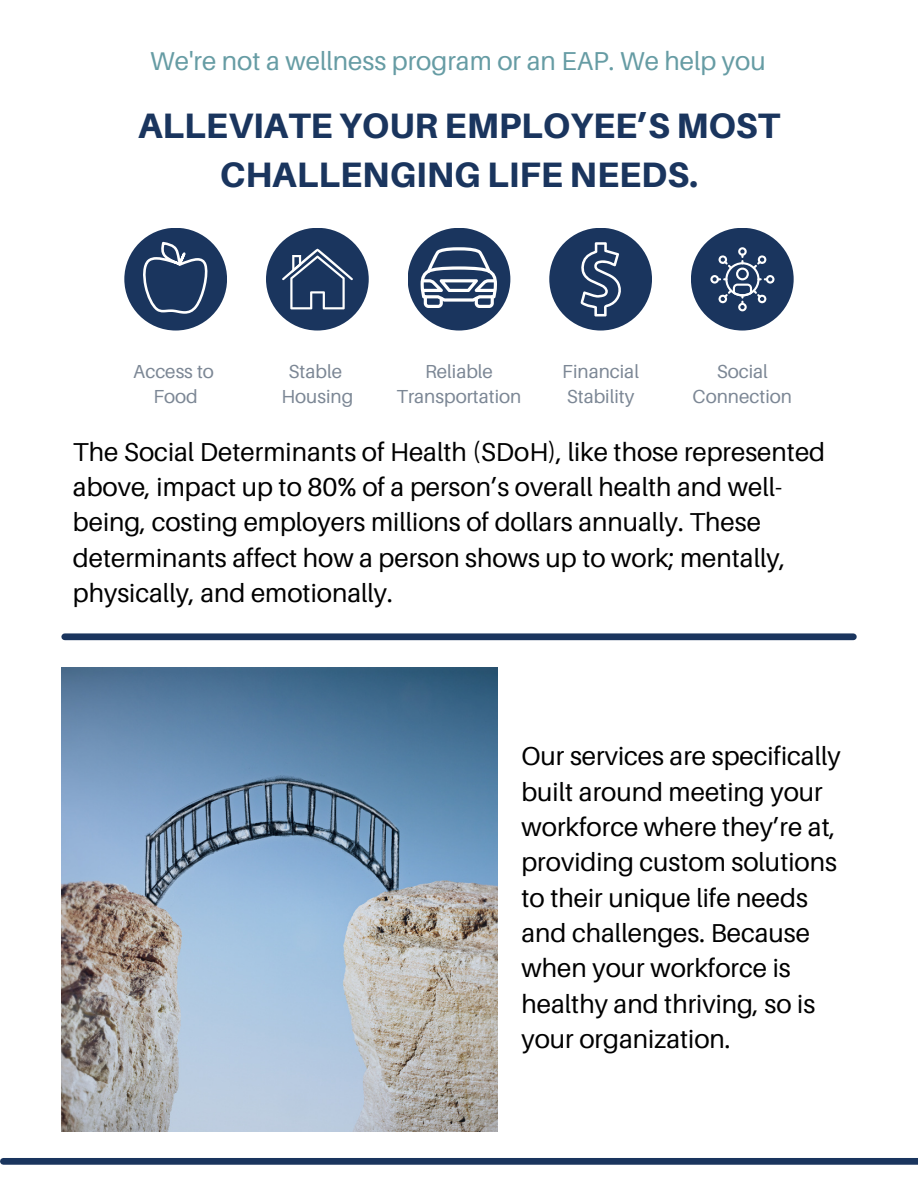
<style>
.page{position:relative;width:918px;height:1188px;background:#fff}
.page>*{position:absolute;margin:0;border:0;box-sizing:border-box;transform-origin:0 0}
.t1{font:800 35.4px/49.5px "Aileron";color:#1a355e;text-align:center}
.t2{font:25.95px/35.4px "Aileron";color:#000}
.t3{font:25.95px "Aileron";color:#669ca4}
.t4{font:18.9px/25.2px "Aileron";color:#7c8795;text-align:center}
</style>
<div class="page">
<div style="left:124px;top:228px;width:103px;height:103px;background:#1a355e;border-radius:50%"></div>
<svg style="left:143px;top:242px;width:65px;height:72px"></svg>
<div style="left:266px;top:228px;width:103px;height:103px;background:#1a355e;border-radius:50%"></div>
<svg style="left:282px;top:249px;width:71px;height:60px"></svg>
<div style="left:408px;top:228px;width:102px;height:103px;background:#1a355e;border-radius:50%"></div>
<div style="left:549px;top:228px;width:103px;height:103px;background:#1a355e;border-radius:50%"></div>
<svg style="left:421px;top:247px;width:76px;height:61px"></svg>
<svg style="left:581px;top:242px;width:40px;height:74px"></svg>
<div style="left:691px;top:228px;width:103px;height:103px;background:#1a355e;border-radius:50%"></div>
<svg style="left:710px;top:247px;width:65px;height:64px"></svg>
<img style="left:61px;top:667px;width:437px;height:465px">
<div style="left:3px;top:1158px;width:915px;height:7px;background:#1a355e"></div>
<div style="left:65px;top:633px;width:788px;height:7px;background:#1a355e"></div>
<p class="t3" style="left:150px;top:45px;width:617px">We're not a wellness program or an EAP. We help you</p>
<h1 class="t1" style="left:138px;top:100px;width:643px">ALLEVIATE YOUR EMPLOYEE’S MOST<br>CHALLENGING LIFE NEEDS.</h1>
<p class="t4" style="left:133px;top:358px;width:82px">Access to<br>Food</p>
<p class="t4" style="left:281px;top:358px;width:73px">Stable<br>Housing</p>
<p class="t4" style="left:397px;top:358px;width:126px">Reliable<br>Transportation</p>
<p class="t4" style="left:562px;top:358px;width:78px;text-align:left">Financial<br>Stability</p>
<p class="t4" style="left:693px;top:358px;width:101px">Social<br>Connection</p>
<p class="t2" style="left:73px;top:433px;width:754px">The Social Determinants of Health (SDoH), like those represented above, impact up to 80% of a person’s overall health and well&shy;being, costing employers millions of dollars annually. These determinants affect how a person shows up to work; mentally, physically, and emotionally.</p>
<p class="t2" style="left:521px;top:738px;width:321px">Our services are specifically built around meeting your workforce where they’re at, providing custom solutions to their unique life needs and challenges. Because when your workforce is healthy and thriving, so is your organization.</p>
</div>
